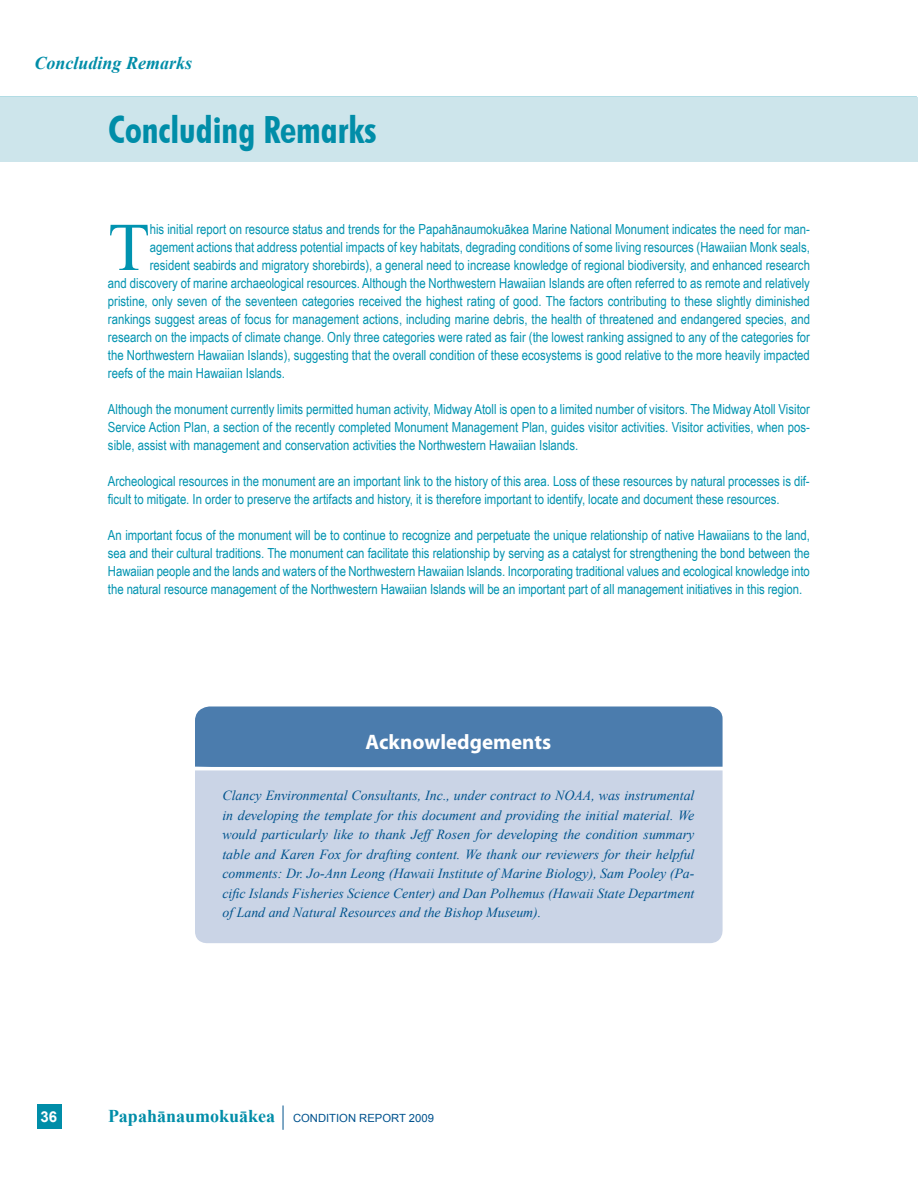
<style>
.page{position:relative;width:918px;height:1188px;background:#fff}
.page>*{position:absolute;margin:0;border:0;box-sizing:border-box;transform-origin:0 0}
.t1{font:68.25px "Times New Roman";color:#0093b0}
.t2{font:700 condensed 37.5px "Futura BT";color:#008da8}
.t3{font:700 21px "Myriad";color:#fff}
.t4{font:italic 700 18px "Times New Roman";color:#008da8}
.t5{font:700 15px "Arial";color:#fff}
.t6{font:13.8px/18px "Arial Narrow";color:#0093b0;text-align:justify}
.t7{font:italic 13.8px/19.5px "Times New Roman";color:#00538d;text-align:justify}
.t8{font:11.25px "Arial";color:#00538e}
.s1{font-family:"Times New Roman";font-weight:700;font-size:18px;color:#008da8}
</style>
<div class="page">
<hr style="left:0;top:97px;width:917px;height:1px;background:#008da8">
<div style="left:37px;top:1105px;width:24px;height:24px;background:#008da8"></div>
<svg style="left:283px;top:1106px;width:1px;height:24px"></svg>
<div style="left:0;top:98px;width:918px;height:64px;background:#cde5eb"></div>
<div style="left:195px;top:707px;width:528px;height:61px;background:#4b7cad"></div>
<div style="left:195px;top:770px;width:528px;height:173px;background:#cad4e6"></div>
<h3 class="t4" style="left:35px;top:50px;width:159px">Concluding Remarks</h3>
<h2 class="t2" style="left:108px;top:107px;width:270px">Concluding Remarks</h2>
<h1 class="t1" style="left:108px;top:201px;width:43px">T</h1>
<p class="t6" style="left:150px;top:220px;width:662px">his initial report on resource status and trends for the Papahānaumokuākea Marine National Monument indicates the need for man-</p>
<p class="t6" style="left:150px;top:238px;width:662px">agement actions that address potential impacts of key habitats, degrading conditions of some living resources (Hawaiian Monk seals,</p>
<p class="t6" style="left:150px;top:256px;width:662px">resident seabirds and migratory shorebirds), a general need to increase knowledge of regional biodiversity, and enhanced research</p>
<p class="t6" style="left:108px;top:274px;width:703px">and discovery of marine archaeological resources. Although the Northwestern Hawaiian Islands are often referred to as remote and relatively</p>
<p class="t6" style="left:108px;top:292px;width:703px">pristine, only seven of the seventeen categories received the highest rating of good. The factors contributing to these slightly diminished</p>
<p class="t6" style="left:108px;top:310px;width:704px">rankings suggest areas of focus for management actions, including marine debris, the health of threatened and endangered species, and</p>
<p class="t6" style="left:108px;top:328px;width:703px">research on the impacts of climate change. Only three categories were rated as fair (the lowest ranking assigned to any of the categories for</p>
<p class="t6" style="left:108px;top:346px;width:703px">the Northwestern Hawaiian Islands), suggesting that the overall condition of these ecosystems is good relative to the more heavily impacted</p>
<p class="t6" style="left:108px;top:364px;width:179px">reefs of the main Hawaiian Islands.</p>
<p class="t6" style="left:108px;top:400px;width:703px">Although the monument currently limits permitted human activity, Midway Atoll is open to a limited number of visitors. The Midway Atoll Visitor Service Action Plan, a section of the recently completed Monument Management Plan, guides visitor activities. Visitor activities, when pos&shy;sible, assist with management and conservation activities the Northwestern Hawaiian Islands.</p>
<p class="t6" style="left:108px;top:472px;width:703px">Archeological resources in the monument are an important link to the history of this area. Loss of these resources by natural processes is dif&shy;ficult to mitigate. In order to preserve the artifacts and history, it is therefore important to identify, locate and document these resources.</p>
<p class="t6" style="left:108px;top:526px;width:703px">An important focus of the monument will be to continue to recognize and perpetuate the unique relationship of native Hawaiians to the land, sea and their cultural traditions. The monument can facilitate this relationship by serving as a catalyst for strengthening the bond between the Hawaiian people and the lands and waters of the Northwestern Hawaiian Islands. Incorporating traditional values and ecological knowledge into the natural resource management of the Northwestern Hawaiian Islands will be an important part of all management initiatives in this region.</p>
<h3 class="t3" style="left:366px;top:731px;width:187px">Acknowledgements</h3>
<p class="t7" style="left:222px;top:786px;width:474px">Clancy Environmental Consultants, Inc., under contract to NOAA, was instrumental in developing the template for this document and providing the initial material. We would particularly like to thank Jeff Rosen for developing the condition summary table and Karen Fox for drafting content. We thank our reviewers for their helpful comments: Dr. Jo-Ann Leong (Hawaii Institute of Marine Biology), Sam Pooley (Pa&shy;cific Islands Fisheries Science Center) and Dan Polhemus (Hawaii State Department of Land and Natural Resources and the Bishop Museum).</p>
<p class="t5" style="left:40px;top:1107px;width:18px">36</p>
<p class="t8" style="left:108px;top:1110px;width:327px"><span class="s1">Papahānaumokuākea</span> CONDITION REPORT 2009</p>
</div>
